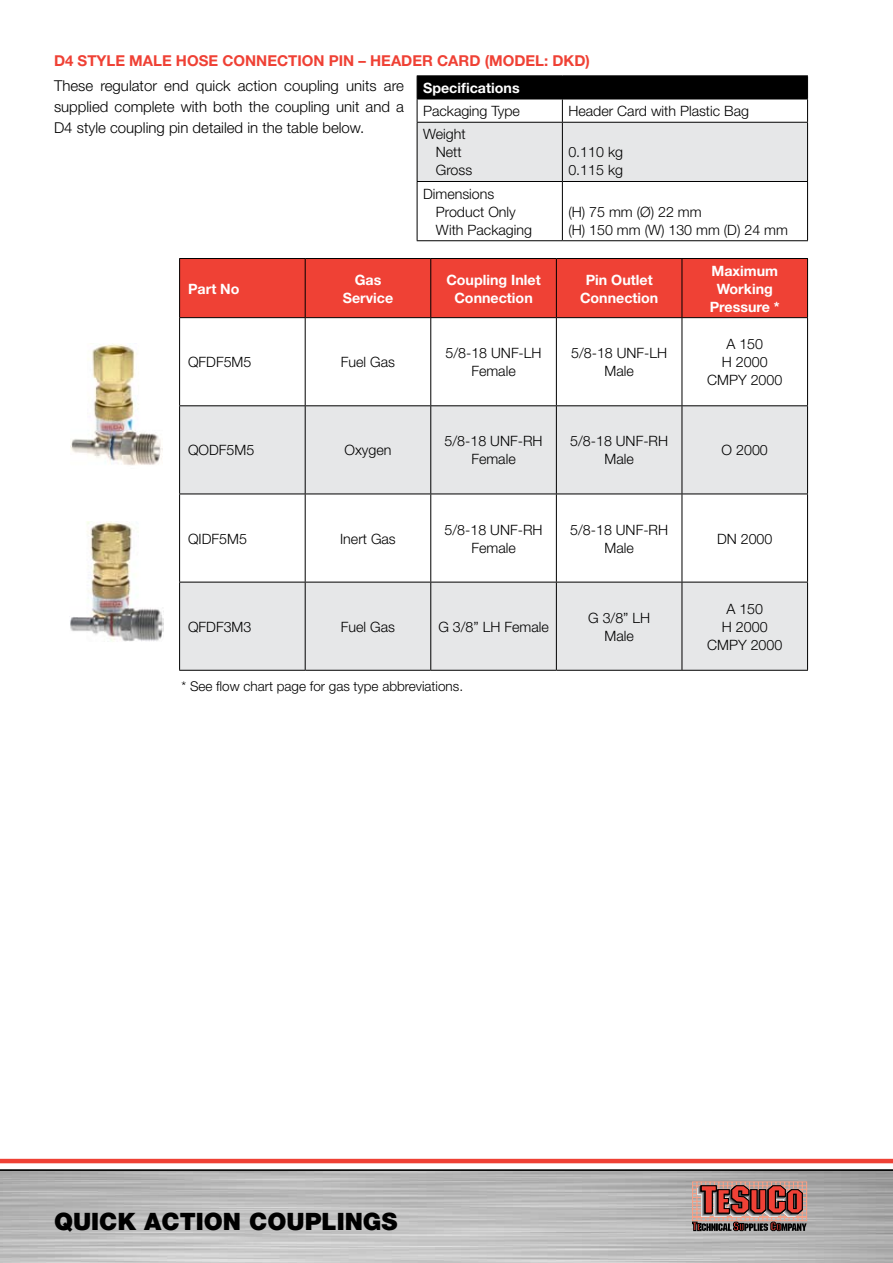
<style>
.page{position:relative;width:893px;height:1263px;background:#fff}
.page>*{position:absolute;margin:0;border:0;box-sizing:border-box;transform-origin:0 0}
.t1{font:900 24px "Helvetica Neue";color:#000}
.t2{font:300 15px/21px "Helvetica Neue";color:#000;text-align:justify}
.t3{font:700 15px "Helvetica Neue";color:#ef4135}
.t4{font:300 14.25px/18px "Helvetica Neue";color:#000;text-align:center}
.t5{font:700 14.25px/18px "Helvetica Neue";color:#fff;text-align:center}
.t6{font:300 13.5px "Helvetica Neue";color:#000}
</style>
<div class="page">
<svg style="left:692px;top:1181px;width:115px;height:50px;background:#99615b"></svg>
<hr style="left:0;top:1169px;width:893px;height:2px;background:#000">
<hr style="left:0;top:1159px;width:893px;height:4px;background:#ef4135">
<div style="left:180px;top:259px;width:627px;height:58px;background:#ef4135"></div>
<svg style="left:180px;top:406px;width:627px;height:264px;fill:#e6e7e8"></svg>
<hr style="left:179px;top:258px;width:126px;height:1px;background:#000">
<hr style="left:179px;top:259px;width:1px;height:58px;background:#000">
<hr style="left:305px;top:258px;width:126px;height:1px;background:#000">
<hr style="left:305px;top:259px;width:1px;height:58px;background:#000">
<hr style="left:431px;top:258px;width:125px;height:1px;background:#000">
<hr style="left:430px;top:259px;width:1px;height:58px;background:#000">
<hr style="left:556px;top:258px;width:126px;height:1px;background:#000">
<hr style="left:556px;top:259px;width:1px;height:58px;background:#000">
<hr style="left:682px;top:258px;width:126px;height:1px;background:#000">
<hr style="left:682px;top:259px;width:1px;height:58px;background:#000">
<hr style="left:807px;top:259px;width:1px;height:58px;background:#000">
<hr style="left:179px;top:317px;width:126px;height:1px;background:#000">
<hr style="left:179px;top:318px;width:1px;height:87px;background:#000">
<hr style="left:305px;top:317px;width:126px;height:1px;background:#000">
<hr style="left:305px;top:318px;width:1px;height:87px;background:#000">
<hr style="left:431px;top:317px;width:125px;height:1px;background:#000">
<hr style="left:430px;top:318px;width:1px;height:87px;background:#000">
<hr style="left:556px;top:317px;width:126px;height:1px;background:#000">
<hr style="left:556px;top:318px;width:1px;height:87px;background:#000">
<hr style="left:682px;top:317px;width:126px;height:1px;background:#000">
<hr style="left:682px;top:318px;width:1px;height:87px;background:#000">
<hr style="left:807px;top:318px;width:1px;height:87px;background:#000">
<hr style="left:179px;top:405px;width:126px;height:1px;background:#000">
<hr style="left:179px;top:406px;width:1px;height:88px;background:#000">
<hr style="left:305px;top:405px;width:126px;height:1px;background:#000">
<hr style="left:305px;top:406px;width:1px;height:88px;background:#000">
<hr style="left:431px;top:405px;width:125px;height:1px;background:#000">
<hr style="left:430px;top:406px;width:1px;height:88px;background:#000">
<hr style="left:556px;top:405px;width:126px;height:1px;background:#000">
<hr style="left:556px;top:406px;width:1px;height:88px;background:#000">
<hr style="left:682px;top:405px;width:126px;height:1px;background:#000">
<hr style="left:682px;top:406px;width:1px;height:88px;background:#000">
<hr style="left:807px;top:406px;width:1px;height:88px;background:#000">
<hr style="left:179px;top:494px;width:126px;height:1px;background:#000">
<hr style="left:179px;top:494px;width:1px;height:88px;background:#000">
<hr style="left:305px;top:494px;width:126px;height:1px;background:#000">
<hr style="left:305px;top:494px;width:1px;height:88px;background:#000">
<hr style="left:431px;top:494px;width:125px;height:1px;background:#000">
<hr style="left:430px;top:494px;width:1px;height:88px;background:#000">
<hr style="left:556px;top:494px;width:126px;height:1px;background:#000">
<hr style="left:556px;top:494px;width:1px;height:88px;background:#000">
<hr style="left:682px;top:494px;width:126px;height:1px;background:#000">
<hr style="left:682px;top:494px;width:1px;height:88px;background:#000">
<hr style="left:807px;top:494px;width:1px;height:88px;background:#000">
<hr style="left:179px;top:582px;width:126px;height:1px;background:#000">
<hr style="left:179px;top:582px;width:1px;height:88px;background:#000">
<hr style="left:305px;top:582px;width:126px;height:1px;background:#000">
<hr style="left:305px;top:582px;width:1px;height:88px;background:#000">
<hr style="left:431px;top:582px;width:125px;height:1px;background:#000">
<hr style="left:430px;top:582px;width:1px;height:88px;background:#000">
<hr style="left:556px;top:582px;width:126px;height:1px;background:#000">
<hr style="left:556px;top:582px;width:1px;height:88px;background:#000">
<hr style="left:682px;top:582px;width:126px;height:1px;background:#000">
<hr style="left:682px;top:582px;width:1px;height:88px;background:#000">
<hr style="left:807px;top:582px;width:1px;height:88px;background:#000">
<hr style="left:179px;top:670px;width:126px;height:1px;background:#000">
<hr style="left:305px;top:670px;width:126px;height:1px;background:#000">
<hr style="left:431px;top:670px;width:125px;height:1px;background:#000">
<hr style="left:556px;top:670px;width:126px;height:1px;background:#000">
<hr style="left:682px;top:670px;width:126px;height:1px;background:#000">
<img style="left:71px;top:343px;width:92px;height:123px">
<img style="left:70px;top:521px;width:94px;height:121px">
<hr style="left:417px;top:75px;width:145px;height:1px;background:#000">
<hr style="left:562px;top:75px;width:246px;height:1px;background:#000">
<svg style="left:417px;top:76px;width:391px;height:105px"></svg>
<hr style="left:417px;top:122px;width:145px;height:1px;background:#000">
<hr style="left:417px;top:123px;width:1px;height:58px;background:#000">
<hr style="left:562px;top:122px;width:246px;height:1px;background:#000">
<hr style="left:562px;top:123px;width:1px;height:58px;background:#000">
<hr style="left:807px;top:123px;width:1px;height:58px;background:#000">
<hr style="left:417px;top:181px;width:145px;height:1px;background:#000">
<hr style="left:417px;top:182px;width:1px;height:58px;background:#000">
<hr style="left:562px;top:181px;width:246px;height:1px;background:#000">
<hr style="left:562px;top:182px;width:1px;height:58px;background:#000">
<hr style="left:807px;top:182px;width:1px;height:58px;background:#000">
<hr style="left:417px;top:240px;width:145px;height:1px;background:#000">
<hr style="left:562px;top:240px;width:246px;height:1px;background:#000">
<p class="t3" style="left:54px;top:51px;width:34px">D4 STYLE</p>
<p class="t3" style="left:129px;top:51px;width:12px">MALE</p>
<p class="t3" style="left:176px;top:51px;width:23px">HOSE</p>
<p class="t3" style="left:222px;top:51px;width:23px">CONNE</p>
<p class="t3" style="left:277px;top:51px;width:21px">CTION</p>
<p class="t3" style="left:329px;top:51px;width:9px">PIN</p>
<p class="t3" style="left:358px;top:51px;width:34px">– HEADE</p>
<p class="t3" style="left:422px;top:51px;width:79px">R CARD (MODEL</p>
<p class="t3" style="left:544px;top:51px;width:47px">: DKD)</p>
<p class="t2" style="left:54px;top:75px;width:351px">These regulator end quick action coupling units are supplied complete with both the coupling unit and a D4 style coupling pin detailed in the table below.</p>
<p class="t5" style="left:423px;top:79px;width:98px">Specifications</p>
<p class="t4" style="left:423px;top:102px;width:98px">Packaging Type</p>
<p class="t4" style="left:568px;top:102px;width:182px">Header Card with Plastic Bag</p>
<p class="t4" style="left:436px;top:125px;width:38px;text-align:left;text-indent:-13px">Weight<br>Nett<br>Gross</p>
<p class="t4" style="left:568px;top:143px;width:56px;text-align:left">0.110 kg<br>0.115 kg</p>
<p class="t4" style="left:436px;top:184px;width:98px;text-align:left;text-indent:-13px">Dimensions<br>Product Only<br>With Packaging</p>
<p class="t4" style="left:568px;top:202px;width:221px;text-align:left">(H) 75 mm (Ø) 22 mm<br>(H) 150 mm (W) 130 mm (D) 24 mm</p>
<p class="t5" style="left:188px;top:279px;width:53px">Part No</p>
<p class="t5" style="left:343px;top:270px;width:52px">Gas<br>Service</p>
<p class="t5" style="left:446px;top:270px;width:96px">Coupling Inlet<br>Connection</p>
<p class="t5" style="left:580px;top:270px;width:80px">Pin Outlet<br>Connection</p>
<p class="t5" style="left:710px;top:261px;width:71px">Maximum<br>Working<br>Pressure *</p>
<p class="t4" style="left:188px;top:353px;width:65px">QFDF5M5</p>
<p class="t4" style="left:341px;top:353px;width:56px">Fuel Gas</p>
<p class="t4" style="left:445px;top:344px;width:98px">5/8-18 UNF-LH<br>Female</p>
<p class="t4" style="left:571px;top:344px;width:98px">5/8-18 UNF-LH<br>Male</p>
<p class="t4" style="left:707px;top:335px;width:77px">A 150<br>H 2000<br>CMPY 2000</p>
<p class="t4" style="left:188px;top:441px;width:68px">QODF5M5</p>
<p class="t4" style="left:344px;top:441px;width:48px">Oxygen</p>
<p class="t4" style="left:445px;top:432px;width:99px">5/8-18 UNF-RH<br>Female</p>
<p class="t4" style="left:570px;top:432px;width:99px">5/8-18 UNF-RH<br>Male</p>
<p class="t4" style="left:722px;top:441px;width:48px">O 2000</p>
<p class="t4" style="left:188px;top:529px;width:60px">QIDF5M5</p>
<p class="t4" style="left:340px;top:529px;width:57px">Inert Gas</p>
<p class="t4" style="left:445px;top:520px;width:99px">5/8-18 UNF-RH<br>Female</p>
<p class="t4" style="left:570px;top:520px;width:99px">5/8-18 UNF-RH<br>Male</p>
<p class="t4" style="left:717px;top:529px;width:57px">DN 2000</p>
<p class="t4" style="left:188px;top:617px;width:65px">QFDF3M3</p>
<p class="t4" style="left:341px;top:617px;width:56px">Fuel Gas</p>
<p class="t4" style="left:438px;top:617px;width:112px">G 3/8” LH Female</p>
<p class="t4" style="left:588px;top:608px;width:64px">G 3/8” LH<br>Male</p>
<p class="t4" style="left:707px;top:599px;width:77px">A 150<br>H 2000<br>CMPY 2000</p>
<p class="t6" style="left:182px;top:678px;width:283px">* See flow chart page for gas type abbreviations.</p>
<h1 class="t1" style="left:54px;top:1207px;width:109px">QUICK ACT</h1>
<h1 class="t1" style="left:196px;top:1207px;width:203px">ION COUPLingS</h1>
</div>
